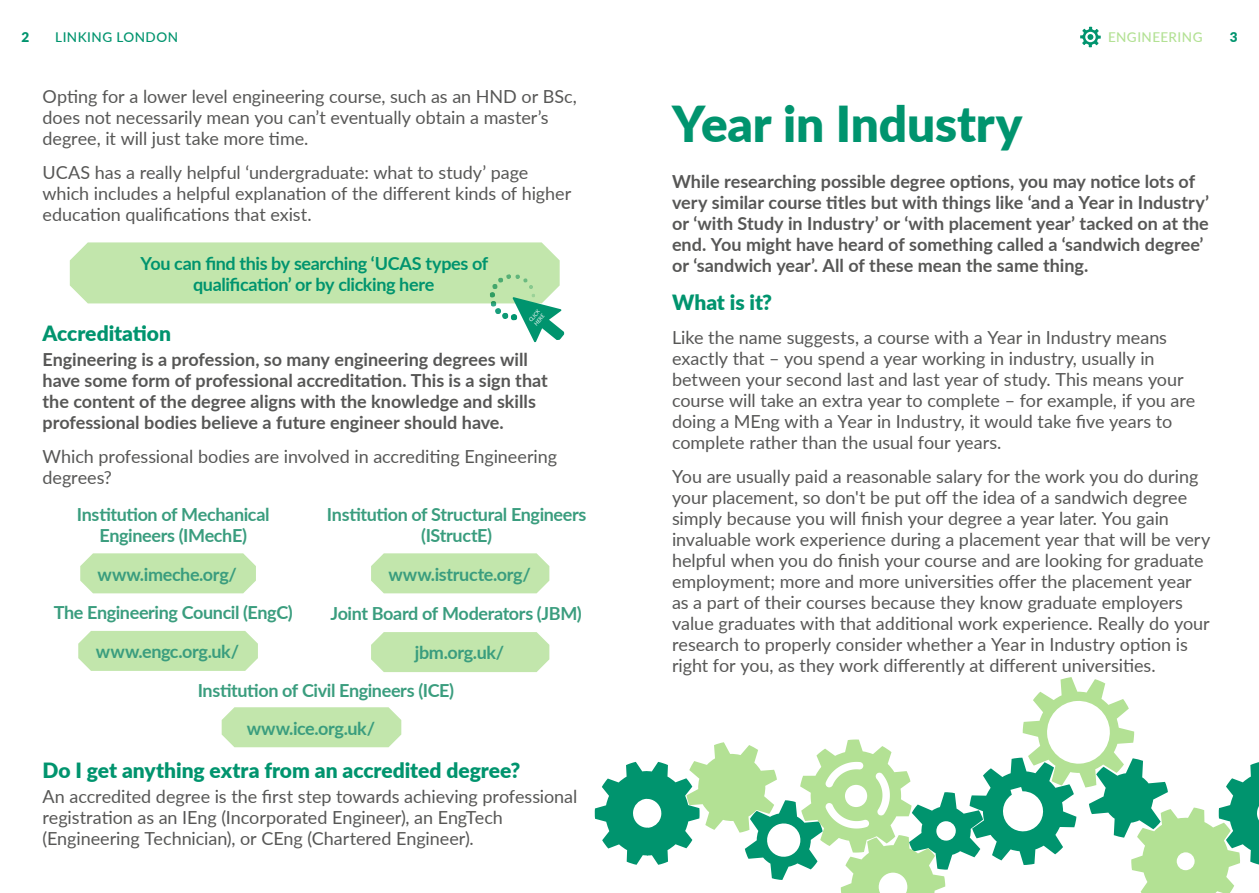
<style>
.page{position:relative;width:1259px;height:893px;background:#fff}
.page>*{position:absolute;margin:0;border:0;box-sizing:border-box;transform-origin:0 0}
.t1{font:900 49.5px "Lato";letter-spacing:-.005em;color:#00946e}
.t2{font:900 21px "Lato";color:#00946e}
.t3{font:18px/21px "Lato";letter-spacing:-.005em;color:#575756}
.t4{font:700 18px/21px "Lato";color:#575756}
.t5{font:700 18px/21px "Lato";letter-spacing:-.02em;color:#3a9d7e;text-align:center}
.t6{font:700 18px/21px "Lato";letter-spacing:-.02em;color:#00946e;text-align:center}
.t7{font:500 13.5px "Lato";letter-spacing:.035em;color:#00946e}
.t8{font:500 13.5px "Lato";letter-spacing:.035em;color:#b3e194}
.t9{font:900 13.5px "Lato";color:#00946e}
.t10{font:italic 5.4px/6.6px "Lato";color:#fff}
</style>
<div class="page">
<svg style="left:1080px;top:27px;width:20px;height:20px"></svg>
<svg style="left:595px;top:677px;width:664px;height:216px"></svg>
<svg style="left:70px;top:242px;width:494px;height:101px"></svg>
<svg style="left:80px;top:553px;width:176px;height:40px;background:#c5e7b0"></svg>
<div style="left:78px;top:631px;width:180px;height:40px;background:#c2e6ac"></div>
<div style="left:222px;top:707px;width:179px;height:40px;background:#c2e6ac"></div>
<div style="left:371px;top:553px;width:178px;height:40px;background:#c2e6ac"></div>
<div style="left:371px;top:632px;width:178px;height:40px;background:#c2e6ac"></div>
<p class="t9" style="left:21px;top:27px;width:9px">2</p>
<p class="t7" style="left:55px;top:28px;width:124px">LINKING LONDON</p>
<p class="t8" style="left:1108px;top:28px;width:96px">ENGINEERING</p>
<p class="t9" style="left:1229px;top:27px;width:9px">3</p>
<p class="t3" style="left:43px;top:85px;width:536px">Opting for a lower level engineering course, such as an HND or BSc, does not necessarily mean you can’t eventually obtain a master’s degree, it will just take more time.</p>
<p class="t3" style="left:43px;top:161px;width:530px">UCAS has a really helpful ‘undergraduate: what to study’ page which includes a helpful explanation of the different kinds of higher education qualifications that exist.</p>
<p class="t6" style="left:140px;top:252px;width:349px">You can find this by searching ‘UCAS types of qualification’ or by clicking here</p>
<p class="t10" style="left:527px;top:319px;width:16px;rotate:-51deg">CLICK<br>HERE</p>
<p class="t2" style="left:43px;top:318px;width:130px">Accreditation</p>
<p class="t4" style="left:43px;top:348px;width:507px">Engineering is a profession, so many engineering degrees will have some form of professional accreditation. This is a sign that the content of the degree aligns with the knowledge and skills professional bodies believe a future engineer should have.</p>
<p class="t3" style="left:43px;top:445px;width:516px">Which professional bodies are involved in accrediting Engineering degrees?</p>
<p class="t5" style="left:77px;top:503px;width:194px">Institution of Mechanical<br>Engineers (IMechE)</p>
<p class="t5" style="left:327px;top:503px;width:261px">Institution of Structural Engineers (IStructE)</p>
<p class="t5" style="left:330px;top:554px;width:253px;line-height:39px">www.istructe.org/<br>Joint Board of Moderators (JBM)</p>
<p class="t5" style="left:415px;top:641px;width:91px">jbm.org.uk/</p>
<p class="t5" style="left:54px;top:554px;width:241px;line-height:38.7px;text-align:left;text-indent:44px">www.imeche.org/<br>The Engineering Council (EngC)</p>
<p class="t5" style="left:96px;top:640px;width:145px">www.engc.org.uk/</p>
<p class="t5" style="left:198px;top:679px;width:258px">Institution of Civil Engineers (ICE)</p>
<p class="t5" style="left:247px;top:717px;width:130px">www.ice.org.uk/</p>
<p class="t2" style="left:43px;top:754px;width:479px">Do I get anything extra from an accredited degree?</p>
<p class="t3" style="left:43px;top:785px;width:536px">An accredited degree is the first step towards achieving professional registration as an IEng (Incorporated Engineer), an EngTech (Engineering Technician), or CEng (Chartered Engineer).</p>
<h1 class="t1" style="left:672px;top:86px;width:352px">Year in Industry</h1>
<p class="t4" style="left:672px;top:170px;width:539px">While researching possible degree options, you may notice lots of very similar course titles but with things like ‘and a Year in Industry’ or ‘with Study in Industry’ or ‘with placement year’ tacked on at the end. You might have heard of something called a ‘sandwich degree’ or ‘sandwich year’. All of these mean the same thing.</p>
<p class="t2" style="left:672px;top:287px;width:102px">What is it?</p>
<p class="t3" style="left:672px;top:326px;width:525px">Like the name suggests, a course with a Year in Industry means exactly that – you spend a year working in industry, usually in between your second last and last year of study. This means your course will take an extra year to complete – for example, if you are doing a MEng with a Year in Industry, it would take five years to complete rather than the usual four years.</p>
<p class="t3" style="left:672px;top:465px;width:540px">You are usually paid a reasonable salary for the work you do during your placement, so don't be put off the idea of a sandwich degree simply because you will finish your degree a year later. You gain invaluable work experience during a placement year that will be very helpful when you do finish your course and are looking for graduate employment; more and more universities offer the placement year as a part of their courses because they know graduate employers value graduates with that additional work experience. Really do your research to properly consider whether a Year in Industry option is right for you, as they work differently at different universities.</p>
</div>
